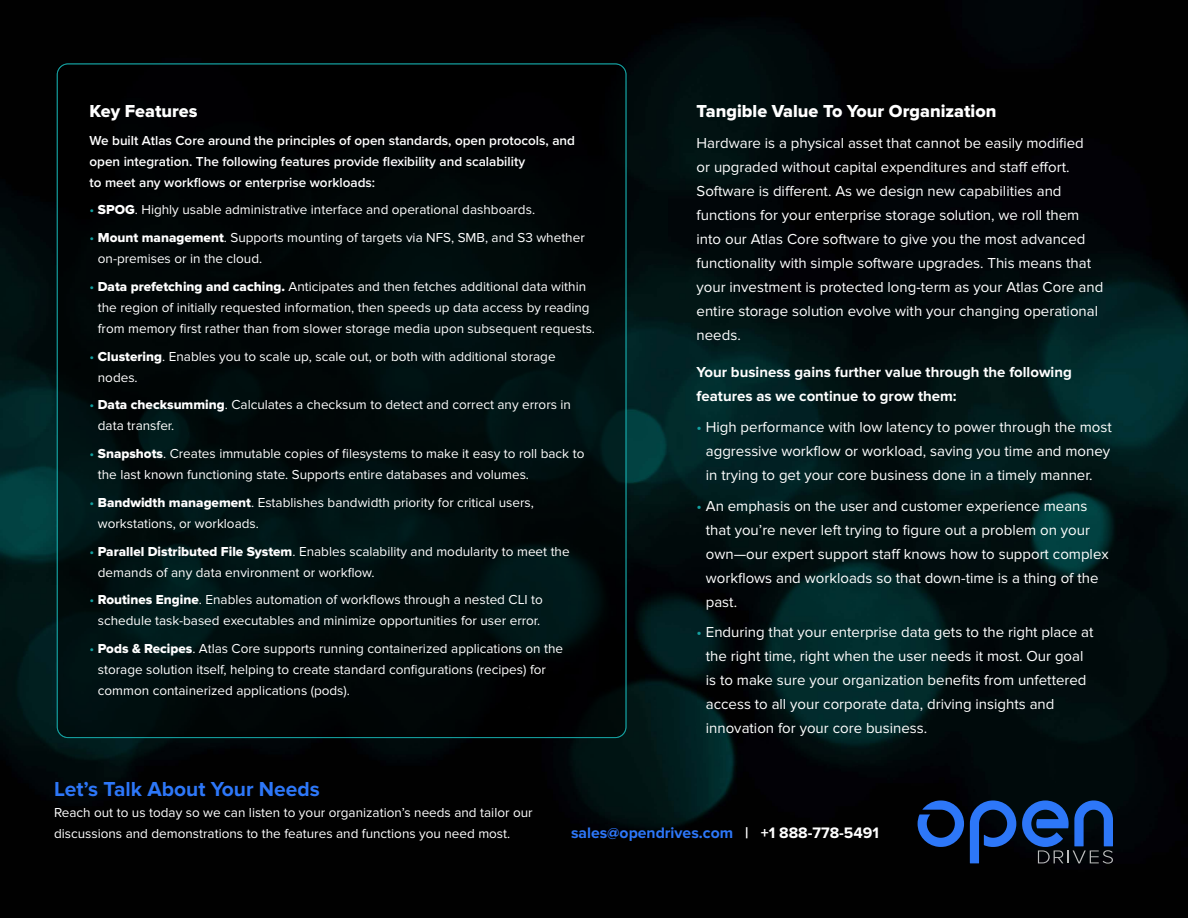
<style>
.page{position:relative;width:1188px;height:918px;background:#fff}
.page>*{position:absolute;margin:0;border:0;box-sizing:border-box;transform-origin:0 0}
.t1{font:700 21px "Proxima Nova";color:#2d77f8}
.Paragraph_Heads{font:18px "Proxima Nova Extrabld";color:#fff}
.t2{font:700 15.75px "Proxima Nova";color:#2d77f8}
.Paragraph_Heads-2{font:15px/24px "Proxima Nova";color:#fff}
.Paragraph_Heads-3{font:700 15px/24px "Proxima Nova";color:#fff}
.Paragraph_Heads-4{font:13.5px/21px "Proxima Nova";color:#fff}
.Paragraph_Heads-5{font:600 13.5px/21px "Proxima Nova";color:#fff}
.s1{color:#15a1a1}
.s2{font-family:"Proxima Nova Extrabld"}
.s3{color:#fff}
</style>
<div class="page">
<img style="left:0;top:0;width:1188px;height:918px">
<svg style="left:970px;top:800px;width:46px;height:63px"></svg>
<svg style="left:918px;top:800px;width:46px;height:47px"></svg>
<svg style="left:1022px;top:800px;width:91px;height:64px"></svg>
<svg style="left:57px;top:64px;width:569px;height:674px;fill:#000808"></svg>
<p class="Paragraph_Heads" style="left:90px;top:101px;width:109px">Key Features</p>
<p class="Paragraph_Heads-5" style="left:90px;top:129px;width:487px">We built Atlas Core around the principles of open standards, open protocols, and open integration. The following features provide flexibility and scalability<br>to meet any workflows or enterprise workloads:</p>
<p class="Paragraph_Heads-4" style="left:90px;top:200px;width:447px"><span class="s1">•</span> <span class="s2">SPOG</span>. Highly usable administrative interface and operational dashboards.</p>
<p class="Paragraph_Heads-4" style="left:98px;top:227px;width:488px;text-indent:-8px"><span class="s1">•</span> <span class="s2">Mount management</span>. Supports mounting of targets via NFS, SMB, and S3 whether on-premises or in the cloud.</p>
<p class="Paragraph_Heads-4" style="left:98px;top:276px;width:499px;text-indent:-8px"><span class="s1">•</span> <span class="s2">Data prefetching and caching.</span> Anticipates and then fetches additional data within the region of initially requested information, then speeds up data access by reading from memory first rather than from slower storage media upon subsequent requests.</p>
<p class="Paragraph_Heads-4" style="left:98px;top:346px;width:459px;text-indent:-8px"><span class="s1">•</span> <span class="s2">Clustering</span>. Enables you to scale up, scale out, or both with additional storage nodes.</p>
<p class="Paragraph_Heads-4" style="left:98px;top:395px;width:475px;text-indent:-8px"><span class="s1">•</span> <span class="s2">Data checksumming</span>. Calculates a checksum to detect and correct any errors in data transfer.</p>
<p class="Paragraph_Heads-4" style="left:98px;top:443px;width:488px;text-indent:-8px"><span class="s1">•</span> <span class="s2">Snapshots</span>. Creates immutable copies of filesystems to make it easy to roll back to the last known functioning state. Supports entire databases and volumes.</p>
<p class="Paragraph_Heads-4" style="left:98px;top:492px;width:438px;text-indent:-8px"><span class="s1">•</span> <span class="s2">Bandwidth management</span>. Establishes bandwidth priority for critical users, workstations, or workloads.</p>
<p class="Paragraph_Heads-4" style="left:98px;top:541px;width:473px;text-indent:-8px"><span class="s1">•</span> <span class="s2">Parallel Distributed File System</span>. Enables scalability and modularity to meet the demands of any data environment or workflow.</p>
<p class="Paragraph_Heads-4" style="left:90px;top:590px;width:455px;text-align:center"><span class="s1">•</span> <span class="s2">Routines Engine</span>. Enables automation of workflows through a nested CLI to schedule task-based executables and minimize opportunities for user error.</p>
<p class="Paragraph_Heads-4" style="left:98px;top:638px;width:467px;text-indent:-8px"><span class="s1">•</span> <span class="s2">Pods &amp; Recipes</span>. Atlas Core supports running containerized applications on the storage solution itself, helping to create standard configurations (recipes) for common containerized applications (pods).</p>
<p class="Paragraph_Heads" style="left:697px;top:101px;width:301px">Tangible Value To Your Organization</p>
<p class="Paragraph_Heads-2" style="left:697px;top:131px;width:408px">Hardware is a physical asset that cannot be easily modified<br>or upgraded without capital expenditures and staff effort.<br>Software is different. As we design new capabilities and functions for your enterprise storage solution, we roll them into our Atlas Core software to give you the most advanced functionality with simple software upgrades. This means that your investment is protected long-term as your Atlas Core and entire storage solution evolve with your changing operational needs.</p>
<p class="Paragraph_Heads-3" style="left:697px;top:361px;width:377px">Your business gains further value through the following features as we continue to grow them:</p>
<p class="Paragraph_Heads-2" style="left:706px;top:415px;width:408px;text-align:justify;text-indent:-9px"><span class="s1">•</span> High performance with low latency to power through the most aggressive workflow or workload, saving you time and money in trying to get your core business done in a timely manner.</p>
<p class="Paragraph_Heads-2" style="left:706px;top:494px;width:404px;text-indent:-9px"><span class="s1">•</span> An emphasis on the user and customer experience means that you’re never left trying to figure out a problem on your own—our expert support staff knows how to support complex workflows and workloads so that down-time is a thing of the past.</p>
<p class="Paragraph_Heads-2" style="left:706px;top:621px;width:389px;text-indent:-9px"><span class="s1">•</span> Enduring that your enterprise data gets to the right place at the right time, right when the user needs it most. Our goal is to make sure your organization benefits from unfettered access to all your corporate data, driving insights and innovation for your core business.</p>
<p class="t1" style="left:54px;top:777px;width:267px">Let’s Talk About Your Needs</p>
<p class="Paragraph_Heads-4" style="left:54px;top:802px;width:480px">Reach out to us today so we can listen to your organization’s needs and tailor our discussions and demonstrations to the features and functions you need most.</p>
<p class="t2" style="left:571px;top:824px;width:309px">sales@opendrives.com <span class="s3">| +1 888-778-5491</span></p>
</div>
